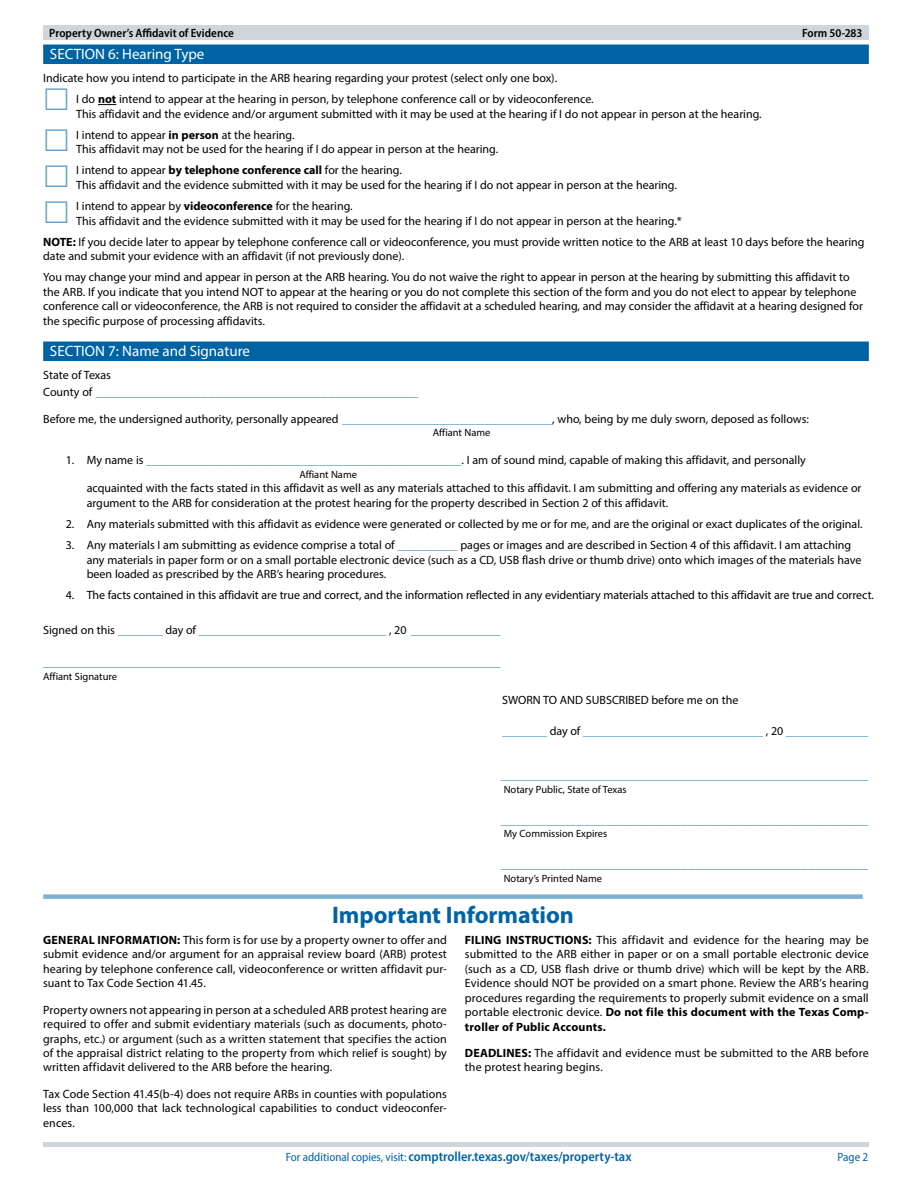
<style>
.page{position:relative;width:918px;height:1188px;background:#fff}
.page>*{position:absolute;margin:0;border:0;box-sizing:border-box;transform-origin:0 0}
.t1{font:700 24px "Myriad Pro";letter-spacing:-.005em;color:#0063a3}
.t2{font:15px/32.2px "Myriad Pro";color:#66a2c8}
.t3{font:15px "Myriad Pro";color:#fff}
.t4{font:600 semi-condensed 13.5px "Myriad Pro";color:#0063a3}
.t5{font:12px/14.4px "Myriad Pro";color:#000}
.t6{font:600 semi-condensed 12px "Myriad Pro";color:#000}
.t7{font:semi-condensed 12px "Myriad Pro";color:#0063a3}
.t8{font:10.5px "Myriad Pro";color:#000}
.s1{font-weight:700}
.s2{font-size:12px;color:#000}
.s3{font-size:15px;color:#66a2c8}
.s4{font-weight:400;font-size:12px}
</style>
<div class="page">
<div style="left:43px;top:26px;width:826px;height:14px;background:#d0d5d9"></div>
<hr style="left:43px;top:1142px;width:826px;height:4px;background:#d0d5d9">
<div style="left:43px;top:45px;width:826px;height:19px;background:#0063a3"></div>
<svg style="left:98px;top:104px;width:18px;height:1px"></svg>
<div style="left:43px;top:342px;width:826px;height:19px;background:#0063a3"></div>
<div style="left:43px;top:894px;width:820px;height:5px;background:#80b1d1"></div>
<p class="t6" style="left:49px;top:25px;width:186px">Property Owner’s Affidavit of Evidence</p>
<p class="t6" style="left:802px;top:25px;width:62px">Form 50-283</p>
<p class="t5" style="left:76px;top:67px;width:519px;line-height:21.1px;text-indent:-33px">Indicate how you intend to participate in the ARB hearing regarding your protest (select only one box).<br>I do <span class="s1">not</span> intend to appear at the hearing in person, by telephone conference call or by videoconference.</p>
<p class="t5" style="left:76px;top:103px;width:687px;line-height:21.1px">This affidavit and the evidence and/or argument submitted with it may be used at the hearing if I do not appear in person at the hearing.<br>I intend to appear <span class="s1">in person</span> at the hearing.</p>
<p class="t5" style="left:76px;top:138px;width:424px;line-height:21.1px">This affidavit may not be used for the hearing if I do appear in person at the hearing.<br>I intend to appear <span class="s1">by telephone conference call</span> for the hearing.</p>
<p class="t5" style="left:76px;top:174px;width:602px;line-height:21.1px">This affidavit and the evidence submitted with it may be used for the hearing if I do not appear in person at the hearing.<br>I intend to appear by <span class="s1">videoconference</span> for the hearing.</p>
<p class="t5" style="left:76px;top:213px;width:607px">This affidavit and the evidence submitted with it may be used for the hearing if I do not appear in person at the hearing.*</p>
<p class="t3" style="left:50px;top:45px;width:156px">SECTION 6: Hearing Type</p>
<p class="t5" style="left:43px;top:234px;width:823px"><span class="s1">NOTE:</span> If you decide later to appear by telephone conference call or videoconference, you must provide written notice to the ARB at least 10 days before the hearing date and submit your evidence with an affidavit (if not previously done).</p>
<p class="t5" style="left:43px;top:270px;width:821px">You may change your mind and appear in person at the ARB hearing. You do not waive the right to appear in person at the hearing by submitting this affidavit to the ARB. If you indicate that you intend NOT to appear at the hearing or you do not complete this section of the form and you do not elect to appear by telephone conference call or videoconference, the ARB is not required to consider the affidavit at a scheduled hearing, and may consider the affidavit at a hearing designed for the specific purpose of processing affidavits.</p>
<p class="t3" style="left:50px;top:342px;width:201px">SECTION 7: Name and Signature</p>
<p class="t5" style="left:43px;top:367px;width:69px">State of Texas</p>
<p class="t2" style="left:43px;top:374px;width:377px"><span class="s2">County of</span> ___________________________________________</p>
<p class="t5" style="left:43px;top:411px;width:767px">Before me, the undersigned authority, personally appeared <span class="s3">____________________________</span>, who, being by me duly sworn, deposed as follows:</p>
<p class="t8" style="left:433px;top:426px;width:59px">Affiant Name</p>
<p class="t2" style="left:66px;top:443px;width:400px"><span class="s2">1. My name is</span> __________________________________________<span class="s2">.</span></p>
<p class="t8" style="left:299px;top:468px;width:59px">Affiant Name</p>
<p class="t5" style="left:467px;top:453px;width:341px">I am of sound mind, capable of making this affidavit, and personally</p>
<p class="t5" style="left:87px;top:481px;width:776px">acquainted with the facts stated in this affidavit as well as any materials attached to this affidavit. I am submitting and offering any materials as evidence or argument to the ARB for consideration at the protest hearing for the property described in Section 2 of this affidavit.</p>
<p class="t5" style="left:66px;top:517px;width:798px">2. Any materials submitted with this affidavit as evidence were generated or collected by me or for me, and are the original or exact duplicates of the original.</p>
<p class="t5" style="left:66px;top:538px;width:787px">3. Any materials I am submitting as evidence comprise a total of <span class="s3">________</span> pages or images and are described in Section 4 of this affidavit. I am attaching</p>
<p class="t5" style="left:87px;top:552px;width:776px">any materials in paper form or on a small portable electronic device (such as a CD, USB flash drive or thumb drive) onto which images of the materials have been loaded as prescribed by the ARB’s hearing procedures.</p>
<p class="t5" style="left:66px;top:588px;width:810px">4. The facts contained in this affidavit are true and correct, and the information reflected in any evidentiary materials attached to this affidavit are true and correct.</p>
<p class="t2" style="left:43px;top:613px;width:459px"><span class="s2">Signed on this</span> ______ <span class="s2">day of</span> _________________________ <span class="s2">, 20</span> ____________ _____________________________________________________________</p>
<p class="t8" style="left:43px;top:670px;width:75px">Affiant Signature</p>
<p class="t5" style="left:502px;top:693px;width:238px">SWORN TO AND SUBSCRIBED before me on the</p>
<p class="t2" style="left:502px;top:713px;width:368px">______ <span class="s2">day of</span> ________________________ <span class="s2">, 20</span> ___________</p>
<p class="t2" style="left:501px;top:758px;width:369px">_________________________________________________</p>
<p class="t8" style="left:504px;top:783px;width:125px">Notary Public, State of Texas</p>
<p class="t2" style="left:501px;top:802px;width:369px">_________________________________________________</p>
<p class="t8" style="left:504px;top:827px;width:105px">My Commission Expires</p>
<p class="t2" style="left:501px;top:847px;width:369px">_________________________________________________</p>
<p class="t8" style="left:504px;top:872px;width:100px">Notary’s Printed Name</p>
<p class="t1" style="left:332px;top:899px;width:243px">Important Information</p>
<p class="t5" style="left:43px;top:932px;width:405px;text-align:justify"><span class="s1">GENERAL INFORMATION:</span> This form is for use by a property owner to offer and submit evidence and/or argument for an appraisal review board (ARB) protest hearing by telephone conference call, videoconference or written affidavit pur&shy;suant to Tax Code Section 41.45.</p>
<p class="t5" style="left:43px;top:1002px;width:405px;text-align:justify">Property owners not appearing in person at a scheduled ARB protest hearing are required to offer and submit evidentiary materials (such as documents, photo&shy;graphs, etc.) or argument (such as a written statement that specifies the action of the appraisal district relating to the property from which relief is sought) by written affidavit delivered to the ARB before the hearing.</p>
<p class="t5" style="left:43px;top:1086px;width:405px;text-align:justify">Tax Code Section 41.45(b-4) does not require ARBs in counties with populations less than 100,000 that lack technological capabilities to conduct videoconfer&shy;ences.</p>
<p class="t5" style="left:465px;top:932px;width:405px;text-align:justify"><span class="s1">FILING INSTRUCTIONS:</span> This affidavit and evidence for the hearing may be submitted to the ARB either in paper or on a small portable electronic device (such as a CD, USB flash drive or thumb drive) which will be kept by the ARB.<br>Evidence should NOT be provided on a smart phone. Review the ARB’s hearing procedures regarding the requirements to properly submit evidence on a small portable electronic device. <span class="s1">Do not file this document with the Texas Comp&shy;troller of Public Accounts.</span></p>
<p class="t5" style="left:465px;top:1046px;width:405px"><span class="s1">DEADLINES:</span> The affidavit and evidence must be submitted to the ARB before the protest hearing begins.</p>
<p class="t4" style="left:286px;top:1148px;width:347px"><span class="s4">For additional copies, visit:</span> comptroller.texas.gov/taxes/property-tax</p>
<p class="t7" style="left:837px;top:1149px;width:32px">Page 2</p>
</div>
